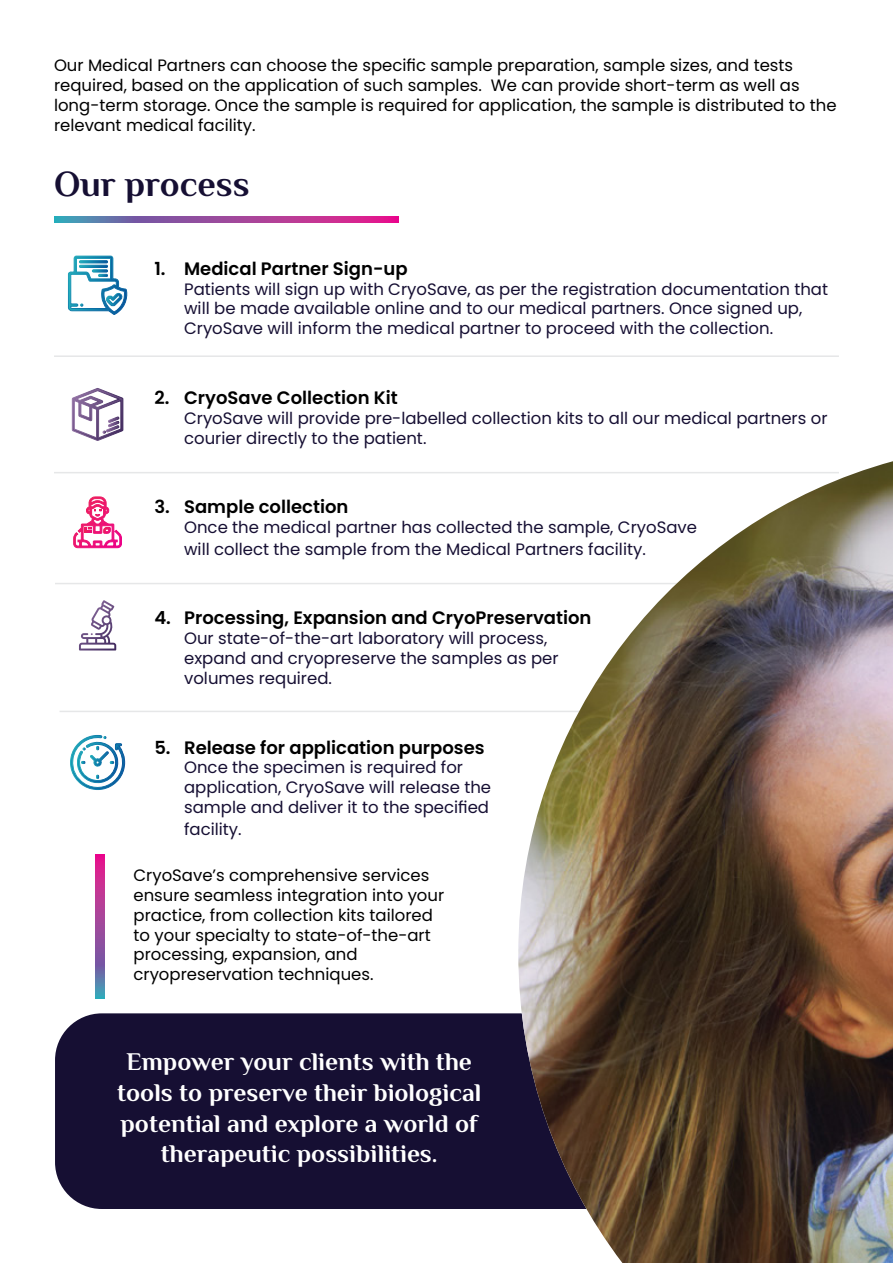
<style>
.page{position:relative;width:893px;height:1263px;background:#fff}
.page>*{position:absolute;margin:0;border:0;box-sizing:border-box;transform-origin:0 0}
.t1{font:700 36px "Philosopher";color:#160f33}
.t2{font:700 25.5px/30.6px "Philosopher";color:#fff;text-align:center}
.t3{font:600 18px "Poppins";color:#000}
.t4{font:16.5px/19.8px "Poppins";color:#160f33}
.t5{font:16.5px/19.8px "Poppins";color:#000}
</style>
<div class="page">
<hr style="left:55px;top:583px;width:785px;height:1px;background:#e6e7e8">
<div style="left:55px;top:1013px;width:463px;height:196px;background:#160f33"></div>
<svg style="left:54px;top:216px;width:345px;height:7px;background:#9a4d9d"></svg>
<svg style="left:73px;top:496px;width:49px;height:52px"></svg>
<svg style="left:68px;top:256px;width:59px;height:59px"></svg>
<svg style="left:79px;top:600px;width:37px;height:50px"></svg>
<svg style="left:70px;top:735px;width:55px;height:55px"></svg>
<hr style="left:54px;top:355px;width:785px;height:2px;background:#e6e7e8">
<hr style="left:54px;top:472px;width:785px;height:1px;background:#e6e7e8">
<hr style="left:60px;top:711px;width:784px;height:1px;background:#e6e7e8">
<svg style="left:96px;top:855px;width:8px;height:143px"></svg>
<img style="left:518px;top:461px;width:375px;height:802px">
<svg style="left:72px;top:388px;width:51px;height:53px"></svg>
<p class="t5" style="left:54px;top:56px;width:784px">Our Medical Partners can choose the specific sample preparation, sample sizes, and tests required, based on the application of such samples. We can provide short-term as well as long-term storage. Once the sample is required for application, the sample is distributed to the relevant medical facility.</p>
<h1 class="t1" style="left:54px;top:160px;width:197px">Our process</h1>
<p class="t3" style="left:154px;top:258px;width:255px">1. Medical Partner Sign-up</p>
<p class="t4" style="left:184px;top:279px;width:645px">Patients will sign up with CryoSave, as per the registration documentation that will be made available online and to our medical partners. Once signed up,<br>CryoSave will inform the medical partner to proceed with the collection.</p>
<p class="t3" style="left:154px;top:387px;width:245px">2. CryoSave Collection Kit</p>
<p class="t4" style="left:184px;top:408px;width:645px">CryoSave will provide pre-labelled collection kits to all our medical partners or courier directly to the patient.</p>
<p class="t3" style="left:154px;top:496px;width:196px">3. Sample collection</p>
<p class="t4" style="left:184px;top:517px;width:514px;line-height:21.6px">Once the medical partner has collected the sample, CryoSave will collect the sample from the Medical Partners facility.</p>
<p class="t3" style="left:154px;top:608px;width:439px">4. Processing, Expansion and CryoPreservation</p>
<p class="t4" style="left:184px;top:629px;width:376px">Our state-of-the-art laboratory will process, expand and cryopreserve the samples as per volumes required.</p>
<p class="t3" style="left:154px;top:737px;width:332px">5. Release for application purposes</p>
<p class="t4" style="left:184px;top:758px;width:309px">Once the specimen is required for application, CryoSave will release the sample and deliver it to the specified</p>
<p class="t4" style="left:184px;top:819px;width:59px">facility.</p>
<p class="t5" style="left:134px;top:865px;width:312px">CryoSave’s comprehensive services ensure seamless integration into your practice, from collection kits tailored to your specialty to state-of-the-art processing, expansion, and cryopreservation techniques.</p>
<h2 class="t2" style="left:117px;top:1046px;width:366px">Empower your clients with the tools to preserve their biological potential and explore a world of therapeutic possibilities.</h2>
</div>
